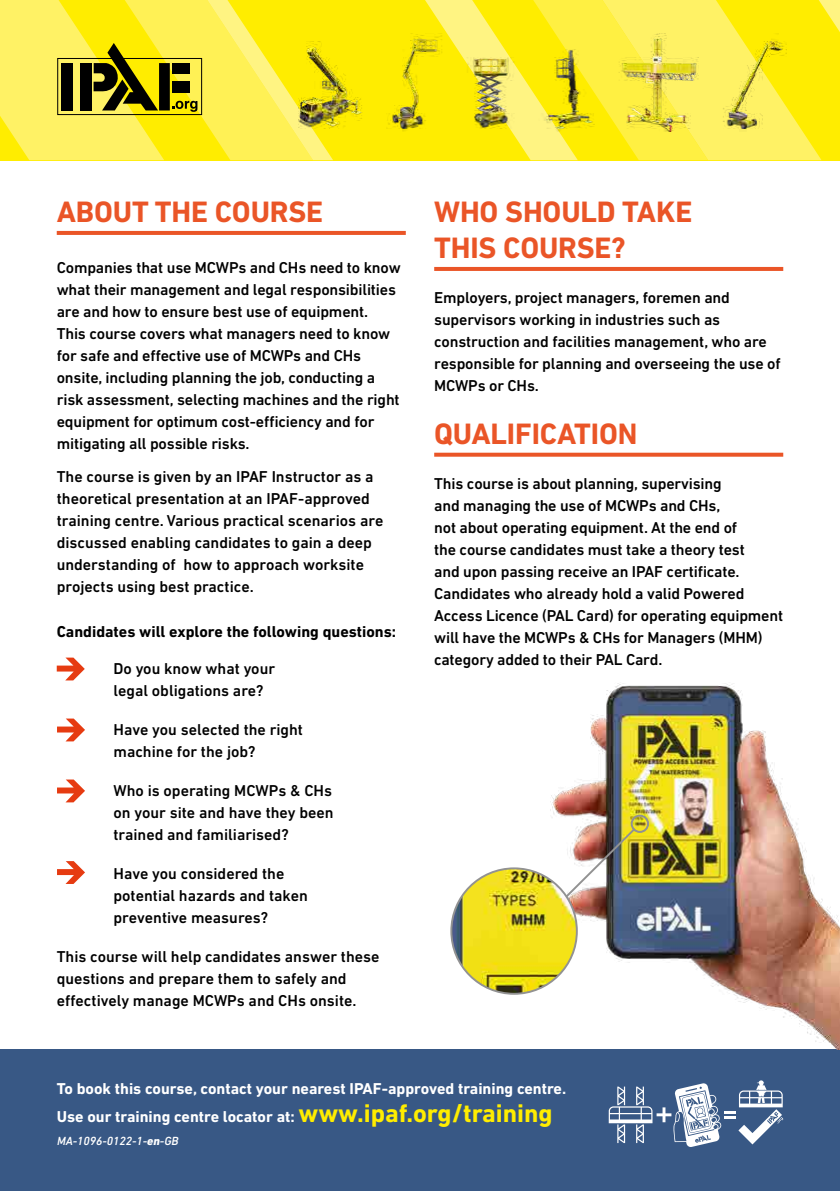
<style>
.page{position:relative;width:840px;height:1191px;background:#fff}
.page>*{position:absolute;margin:0;border:0;box-sizing:border-box;transform-origin:0 0}
.t1{font:700 30px/36px "DIN Next LT Pro";letter-spacing:-.005em;color:#ea5527}
.t2{font:500 16px/22px "DIN Next LT Pro";letter-spacing:-.01em;color:#000}
.t3{font:700 16px/28px "DIN Next LT Pro";color:#fff}
.t4{font:700 16px "DIN Next LT Pro";color:#000}
.t5{font:italic 500 12px "DIN Next LT Pro";color:#fff}
.s1{font-size:26px;color:#ffed00}
.s2{font-weight:800}
</style>
<div class="page">
<div style="left:0;top:0;width:839px;height:160px;background:#ffed00"></div>
<svg style="left:425px;top:0;width:414px;height:160px"></svg>
<div style="left:0;top:1049px;width:839px;height:142px;background:#385885"></div>
<svg style="left:57px;top:231px;width:348px;height:4px"></svg>
<hr style="left:434px;top:267px;width:348px;height:4px;background:#ea5527">
<svg style="left:434px;top:453px;width:348px;height:4px"></svg>
<svg style="left:57px;top:657px;width:28px;height:23px"></svg>
<svg style="left:57px;top:718px;width:28px;height:23px"></svg>
<svg style="left:57px;top:779px;width:28px;height:23px"></svg>
<svg style="left:57px;top:861px;width:28px;height:23px"></svg>
<img style="left:333px;top:27px;width:478px;height:104px">
<img style="left:527px;top:683px;width:312px;height:366px">
<div style="left:630px;top:814px;width:18px;height:19px;border:2px solid #929292;border-radius:50%"></div>
<img style="left:478px;top:826px;width:159px;height:157px">
<img style="left:451px;top:868px;width:125px;height:125px;border-radius:63px">
<svg style="left:608px;top:1080px;width:175px;height:67px"></svg>
<svg style="left:0;top:0;width:333px;height:160px"></svg>
<h1 class="t1" style="left:57px;top:194px;width:268px">ABOUT THE COURSE</h1>
<p class="t2" style="left:57px;top:256px;width:345px">Companies that use MCWPs and CHs need to know what their management and legal responsibilities are and how to ensure best use of equipment.<br>This course covers what managers need to know for safe and effective use of MCWPs and CHs onsite, including planning the job, conducting a risk assessment, selecting machines and the right equipment for optimum cost-efficiency and for mitigating all possible risks.</p>
<p class="t2" style="left:57px;top:465px;width:328px">The course is given by an IPAF Instructor as a theoretical presentation at an IPAF-approved training centre. Various practical scenarios are discussed enabling candidates to gain a deep understanding of how to approach worksite projects using best practice.</p>
<p class="t4" style="left:57px;top:622px;width:341px">Candidates will explore the following questions:</p>
<p class="t2" style="left:113px;top:657px;width:163px">Do you know what your legal obligations are?</p>
<p class="t2" style="left:113px;top:718px;width:191px">Have you selected the right machine for the job?</p>
<p class="t2" style="left:113px;top:779px;width:221px;text-align:justify">Who is operating MCWPs &amp; CHs on your site and have they been trained and familiarised?</p>
<p class="t2" style="left:113px;top:862px;width:196px">Have you considered the potential hazards and taken preventive measures?</p>
<p class="t2" style="left:57px;top:945px;width:324px">This course will help candidates answer these questions and prepare them to safely and effectively manage MCWPs and CHs onsite.</p>
<h1 class="t1" style="left:434px;top:194px;width:259px">WHO SHOULD TAKE<br>THIS COURSE?</h1>
<p class="t2" style="left:434px;top:286px;width:348px">Employers, project managers, foremen and supervisors working in industries such as construction and facilities management, who are responsible for planning and overseeing the use of MCWPs or CHs.</p>
<h1 class="t1" style="left:434px;top:416px;width:204px">QUALIFICATION</h1>
<p class="t2" style="left:434px;top:472px;width:350px">This course is about planning, supervising<br>and managing the use of MCWPs and CHs,<br>not about operating equipment. At the end of<br>the course candidates must take a theory test<br>and upon passing receive an IPAF certificate.<br>Candidates who already hold a valid Powered Access Licence (PAL Card) for operating equipment will have the MCWPs &amp; CHs for Managers (MHM) category added to their PAL Card.</p>
<p class="t3" style="left:57px;top:1074px;width:510px">To book this course, contact your nearest IPAF-approved training centre.<br>Use our training centre locator at: <span class="s1">www.ipaf.org/training</span></p>
<p class="t5" style="left:57px;top:1133px;width:123px">MA-1096-0122-1-<span class="s2">en</span>-GB</p>
</div>
